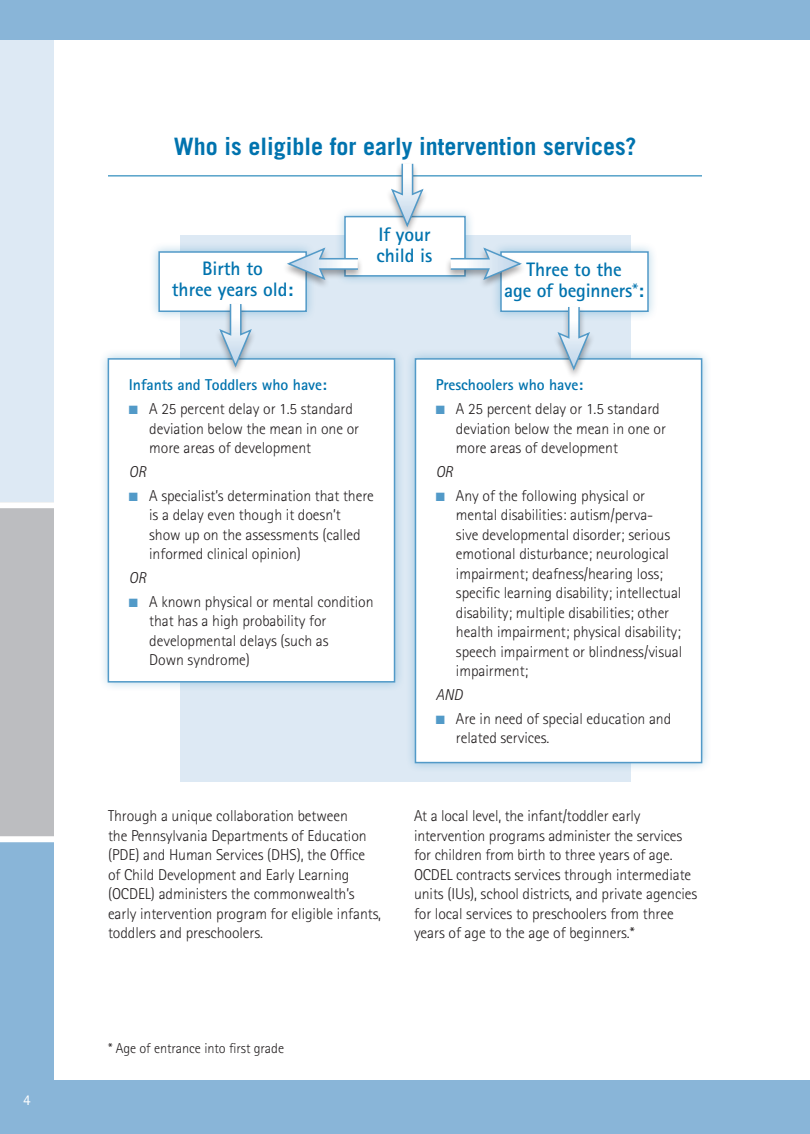
<style>
.page{position:relative;width:810px;height:1134px;background:#fff}
.page>*{position:absolute;margin:0;border:0;box-sizing:border-box;transform-origin:0 0}
.t1{font:700 24px "Trade Gothic";color:#0073ae}
.t2{font:700 19.5px/21px "Rotis Sans Serif";letter-spacing:-.005em;color:#0073ae;text-align:center}
.t3{font:300 15.75px/19.5px "Rotis Sans Serif";letter-spacing:-.005em;color:#231f20}
.t4{font:700 15.75px "Rotis Sans Serif";letter-spacing:-.005em;color:#0073ae}
.t5{font:italic 300 15.75px "Rotis Sans Serif";letter-spacing:-.005em;color:#231f20}
.t6{font:15px "Rotis Sans Serif";color:#fff}
.t7{font:300 14.25px "Rotis Sans Serif";letter-spacing:-.005em;color:#231f20}
.s1{font-weight:300}
.s2{color:#529ac8}
</style>
<div class="page">
<div style="left:0;top:573px;width:810px;height:561px;background:#89b5d8"></div>
<div style="left:0;top:28px;width:810px;height:793px;background:#dde9f4"></div>
<div style="left:0;top:502px;width:267px;height:337px;background:#bcbdc0"></div>
<div style="left:0;top:836px;width:810px;height:6px;background:#fff"></div>
<div style="left:0;top:502px;width:810px;height:6px;background:#fff"></div>
<div style="left:54px;top:40px;width:756px;height:1040px;background:#fff"></div>
<hr style="left:108px;top:176px;width:594px;height:1px;background:#0073ae">
<div style="left:0;top:0;width:810px;height:40px;background:#89b5d8"></div>
<div style="left:180px;top:235px;width:451px;height:547px;background:#dde9f4"></div>
<div style="left:98px;top:348px;width:307px;height:344px;background:#0073ae;opacity:.3"></div>
<div style="left:108px;top:358px;width:287px;height:325px;background:#fff;border:2px solid #529ac8"></div>
<div style="left:405px;top:348px;width:307px;height:425px;background:#0073ae;opacity:.3"></div>
<div style="left:415px;top:358px;width:287px;height:405px;background:#fff;border:2px solid #529ac8"></div>
<div style="left:149px;top:241px;width:168px;height:81px;background:#0073ae;opacity:.3"></div>
<div style="left:158px;top:251px;width:149px;height:61px;background:#fff;border:2px solid #529ac8"></div>
<div style="left:490px;top:241px;width:168px;height:81px;background:#0073ae;opacity:.3"></div>
<div style="left:500px;top:251px;width:149px;height:61px;background:#fff;border:2px solid #529ac8"></div>
<div style="left:334px;top:206px;width:141px;height:80px;background:#0073ae;opacity:.3"></div>
<div style="left:344px;top:216px;width:122px;height:61px;background:#fff;border:2px solid #529ac8"></div>
<div style="left:282px;top:246px;width:82px;height:44px;background:#231f20;opacity:.4"></div>
<svg style="left:285px;top:246px;width:73px;height:36px"></svg>
<div style="left:552px;top:305px;width:43px;height:75px;background:#231f20;opacity:.4"></div>
<svg style="left:556px;top:305px;width:36px;height:68px"></svg>
<div style="left:386px;top:162px;width:43px;height:74px;background:#231f20;opacity:.4"></div>
<svg style="left:390px;top:162px;width:35px;height:67px"></svg>
<div style="left:214px;top:302px;width:43px;height:75px;background:#231f20;opacity:.4"></div>
<svg style="left:218px;top:302px;width:35px;height:68px"></svg>
<div style="left:445px;top:246px;width:82px;height:44px;background:#231f20;opacity:.4"></div>
<svg style="left:449px;top:246px;width:75px;height:35px"></svg>
<p class="t6" style="left:23px;top:1091px;width:9px">4</p>
<h2 class="t1" style="left:174px;top:132px;width:464px">Who is eligible for early intervention services?</h2>
<p class="t2" style="left:172px;top:258px;width:123px">Birth to<br>three years old:</p>
<p class="t2" style="left:377px;top:224px;width:57px;text-align:left">If your child is</p>
<p class="t2" style="left:504px;top:258px;width:141px">Three to the<br>age of beginners<span class="s1">*</span>:</p>
<p class="t4" style="left:129px;top:375px;width:199px">Infants and Toddlers who have:</p>
<p class="t3" style="left:149px;top:399px;width:212px;text-indent:-20px"><span class="s2">■</span> A 25 percent delay or 1 .5 standard deviation below the mean in one or more areas of development</p>
<p class="t5" style="left:129px;top:463px;width:19px">OR</p>
<p class="t3" style="left:149px;top:486px;width:226px;text-indent:-20px"><span class="s2">■</span> A specialist’s determination that there is a delay even though it doesn’t show up on the assessments (called informed clinical opinion)</p>
<p class="t5" style="left:129px;top:569px;width:19px">OR</p>
<p class="t3" style="left:149px;top:592px;width:226px;text-indent:-20px"><span class="s2">■</span> A known physical or mental condition that has a high probability for developmental delays (such as<br>Down syndrome)</p>
<p class="t4" style="left:436px;top:375px;width:149px">Preschoolers who have:</p>
<p class="t3" style="left:456px;top:399px;width:212px;text-indent:-20px"><span class="s2">■</span> A 25 percent delay or 1 .5 standard deviation below the mean in one or more areas of development</p>
<p class="t5" style="left:436px;top:463px;width:19px">OR</p>
<p class="t3" style="left:456px;top:486px;width:228px;text-indent:-20px"><span class="s2">■</span> Any of the following physical or mental disabilities: autism/perva-<br>sive developmental disorder; serious emotional disturbance; neurological impairment; deafness/hearing loss; specific learning disability; intellectual disability; multiple disabilities; other health impairment; physical disability; speech impairment or blindness/visual impairment;</p>
<p class="t5" style="left:436px;top:686px;width:28px">AND</p>
<p class="t3" style="left:456px;top:709px;width:217px;text-indent:-20px"><span class="s2">■</span> Are in need of special education and related services .</p>
<p class="t3" style="left:108px;top:806px;width:275px">Through a unique collaboration between<br>the Pennsylvania Departments of Education (PDE) and Human Services (DHS), the Office of Child Development and Early Learning (OCDEL) administers the commonwealth’s early intervention program for eligible infants, toddlers and preschoolers .</p>
<p class="t3" style="left:414px;top:806px;width:285px">At a local level, the infant/toddler early intervention programs administer the services for children from birth to three years of age .<br>OCDEL contracts services through intermediate units (IUs), school districts, and private agencies for local services to preschoolers from three years of age to the age of beginners .*</p>
<p class="t7" style="left:108px;top:1040px;width:178px">* Age of entrance into first grade</p>
</div>
